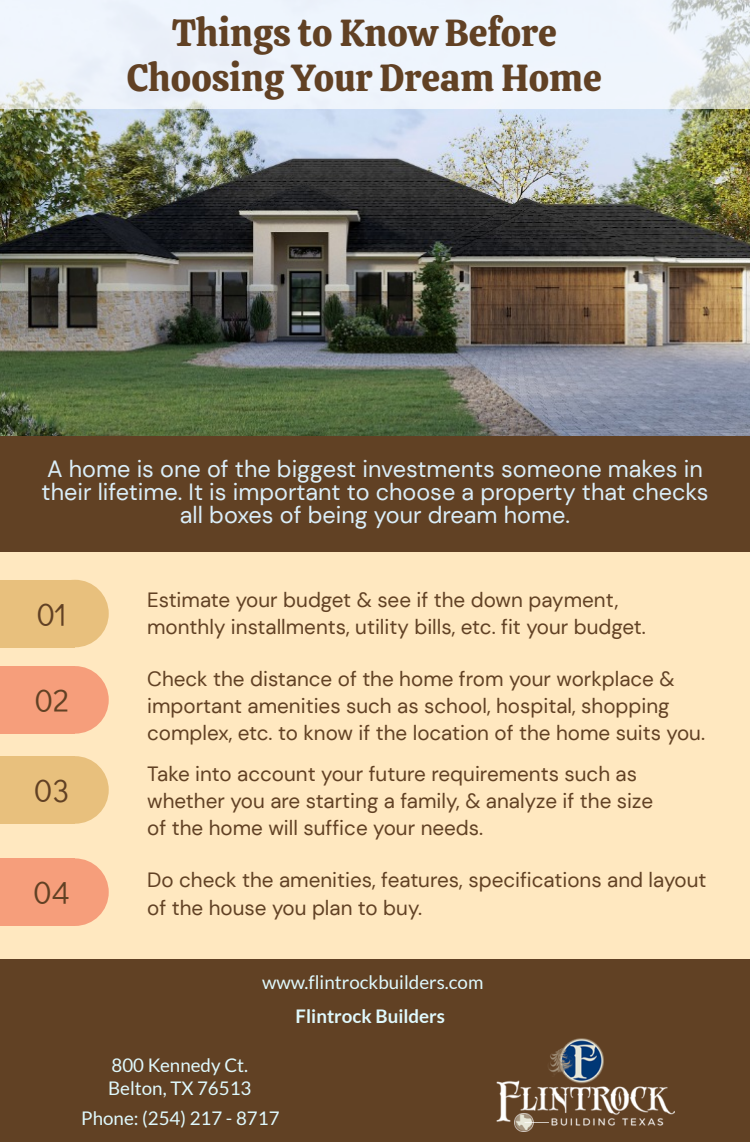
<style>
.page{position:relative;width:750px;height:1142px;background:#fff}
.page>*{position:absolute;margin:0;border:0;box-sizing:border-box;transform-origin:0 0}
.t1{font:37.5px/45px "Calistoga";color:#614124;text-align:center}
.t2{font:31.88px "Didact Gothic";color:#614124}
.t3{font:23.5px/23.5px "DM Sans";color:#daeef9;text-align:center}
.t4{font:20.62px/27.2px "DM Sans";color:#614124}
.t5{font:18.75px "Lato";color:#dff9fd}
.t6{font:700 18.75px "Lato";color:#dff9fd}
</style>
<div class="page">
<img style="left:0;top:109px;width:750px;height:327px">
<svg style="left:0;top:0;width:750px;height:109px;fill:#eef5fc"></svg>
<div style="left:0;top:436px;width:750px;height:116px;background:#614124"></div>
<div style="left:0;top:552px;width:750px;height:406px;background:#ffe8c0"></div>
<div style="left:41px;top:579px;width:68px;height:68px;background:#e8c07d;border-radius:50%"></div>
<div style="left:41px;top:666px;width:68px;height:67px;background:#f69e7b;border-radius:50%"></div>
<div style="left:41px;top:756px;width:68px;height:67px;background:#e8c07d;border-radius:50%"></div>
<div style="left:41px;top:858px;width:68px;height:67px;background:#f69e7b;border-radius:50%"></div>
<div style="left:0;top:579px;width:75px;height:68px;background:#e8c07d"></div>
<div style="left:0;top:666px;width:75px;height:67px;background:#f69e7b"></div>
<div style="left:0;top:756px;width:75px;height:67px;background:#e8c07d"></div>
<div style="left:0;top:858px;width:75px;height:67px;background:#f69e7b"></div>
<div style="left:0;top:958px;width:750px;height:183px;background:#614124"></div>
<img style="left:497px;top:1038px;width:177px;height:93px">
<p class="t1" style="left:127px;top:10px;width:477px">Things to Know Before<br>Choosing Your Dream Home</p>
<p class="t3" style="left:42px;top:456px;width:668px">A home is one of the biggest investments someone makes in their lifetime. It is important to choose a property that checks all boxes of being your dream home.</p>
<p class="t2" style="left:37px;top:592px;width:31px">01</p>
<p class="t2" style="left:35px;top:678px;width:35px">02</p>
<p class="t2" style="left:35px;top:768px;width:36px">03</p>
<p class="t2" style="left:34px;top:870px;width:38px">04</p>
<p class="t4" style="left:147px;top:586px;width:500px">Estimate your budget &amp; see if the down payment, monthly installments, utility bills, etc. fit your budget.</p>
<p class="t4" style="left:147px;top:665px;width:559px">Check the distance of the home from your workplace &amp; important amenities such as school, hospital, shopping complex, etc. to know if the location of the home suits you.</p>
<p class="t4" style="left:147px;top:759px;width:508px">Take into account your future requirements such as whether you are starting a family, &amp; analyze if the size of the home will suffice your needs.</p>
<p class="t4" style="left:147px;top:866px;width:561px">Do check the amenities, features, specifications and layout of the house you plan to buy.</p>
<p class="t5" style="left:262px;top:970px;width:223px">www.flintrockbuilders.com</p>
<p class="t5" style="left:111px;top:1053px;width:138px">800 Kennedy Ct.</p>
<p class="t5" style="left:108px;top:1076px;width:145px">Belton, TX 76513</p>
<p class="t5" style="left:81px;top:1106px;width:200px">Phone: (254) 217 - 8717</p>
<p class="t6" style="left:296px;top:1003px;width:151px">Flintrock Builders</p>
</div>
